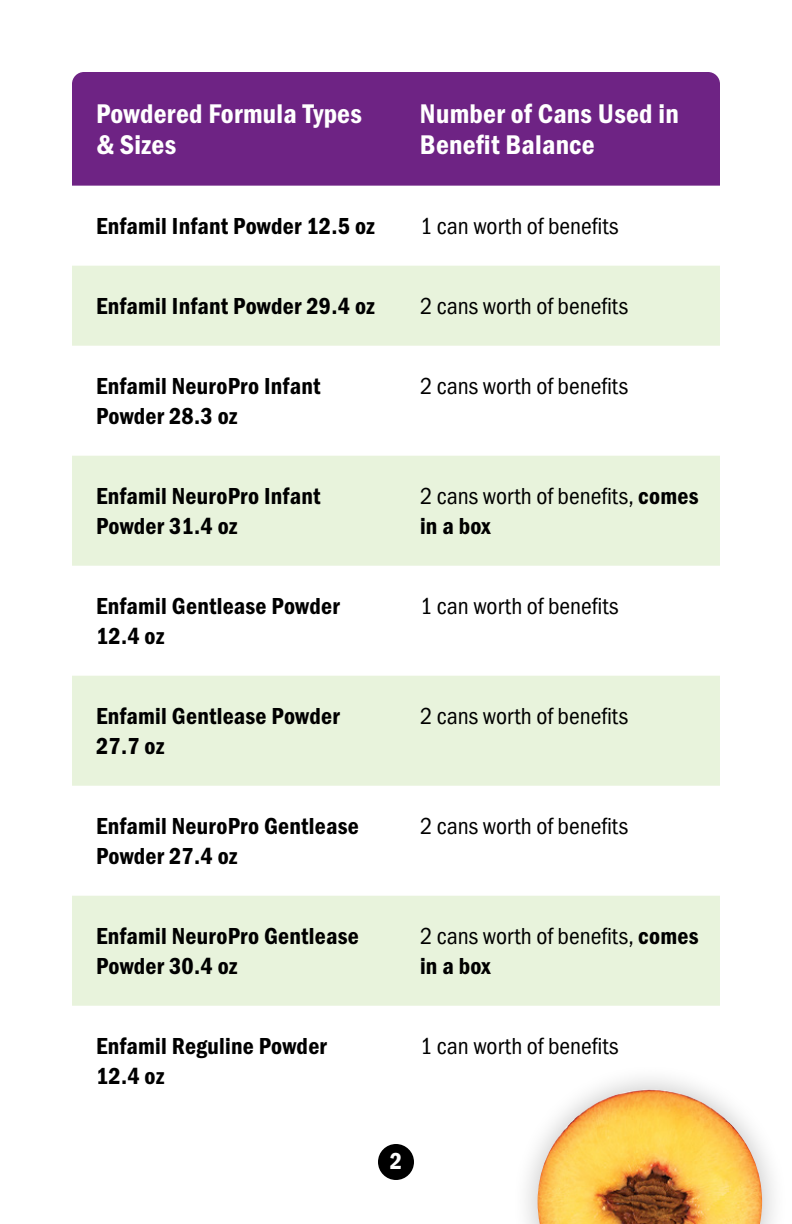
<style>
.page{position:relative;width:792px;height:1224px;background:#fff}
.page>*{position:absolute;margin:0;border:0;box-sizing:border-box;transform-origin:0 0}
.t1{font:28px/31px "Franklin Gothic URW Con Dem";letter-spacing:.01em;color:#fff}
.t2{font:24px/30px "Franklin Gothic URW Con Dem";letter-spacing:.01em;color:#000}
.t3{font:24px "Franklin Gothic URW Cond";color:#000}
.t4{font:24px "Franklin Gothic URW Con Dem";color:#fff}
.s1{font-family:"Franklin Gothic URW Con Dem"}
</style>
<div class="page">
<div style="left:378px;top:1144px;width:36px;height:36px;background:#000;border-radius:50%"></div>
<div style="left:511px;top:1063px;width:278px;height:161px;background:#000;opacity:.25"></div>
<img style="left:538px;top:1090px;width:224px;height:134px">
<div style="left:72px;top:72px;width:648px;height:114px;background:#6e2384"></div>
<svg style="left:72px;top:266px;width:648px;height:740px;fill:#e8f3dc"></svg>
<p class="t1" style="left:96px;top:97px;width:268px">Powdered Formula Types &amp; Sizes</p>
<p class="t1" style="left:420px;top:97px;width:260px">Number of Cans Used in<br>Benefit Balance</p>
<p class="t2" style="left:96px;top:210px;width:280px">Enfamil Infant Powder 12.5 oz</p>
<p class="t3" style="left:420px;top:209px;width:200px">1 can worth of benefits</p>
<p class="t2" style="left:96px;top:290px;width:280px">Enfamil Infant Powder 29.4 oz</p>
<p class="t3" style="left:420px;top:289px;width:210px">2 cans worth of benefits</p>
<p class="t2" style="left:96px;top:370px;width:226px">Enfamil NeuroPro Infant<br>Powder 28.3 oz</p>
<p class="t3" style="left:420px;top:369px;width:210px">2 cans worth of benefits</p>
<p class="t2" style="left:96px;top:480px;width:226px">Enfamil NeuroPro Infant<br>Powder 31.4 oz</p>
<p class="t3" style="left:420px;top:479px;width:280px">2 cans worth of benefits, <span class="s1">comes</span></p>
<p class="t2" style="left:420px;top:510px;width:72px">in a box</p>
<p class="t2" style="left:96px;top:590px;width:245px">Enfamil Gentlease Powder<br>12.4 oz</p>
<p class="t3" style="left:420px;top:589px;width:200px">1 can worth of benefits</p>
<p class="t2" style="left:96px;top:700px;width:245px">Enfamil Gentlease Powder<br>27.7 oz</p>
<p class="t3" style="left:420px;top:699px;width:210px">2 cans worth of benefits</p>
<p class="t2" style="left:96px;top:810px;width:264px">Enfamil NeuroPro Gentlease<br>Powder 27.4 oz</p>
<p class="t3" style="left:420px;top:809px;width:210px">2 cans worth of benefits</p>
<p class="t2" style="left:96px;top:920px;width:264px">Enfamil NeuroPro Gentlease<br>Powder 30.4 oz</p>
<p class="t3" style="left:420px;top:919px;width:280px">2 cans worth of benefits, <span class="s1">comes</span></p>
<p class="t2" style="left:420px;top:950px;width:72px">in a box</p>
<p class="t2" style="left:96px;top:1030px;width:233px">Enfamil Reguline Powder<br>12.4 oz</p>
<p class="t3" style="left:420px;top:1029px;width:200px">1 can worth of benefits</p>
<p class="t4" style="left:390px;top:1145px;width:14px">2</p>
</div>
